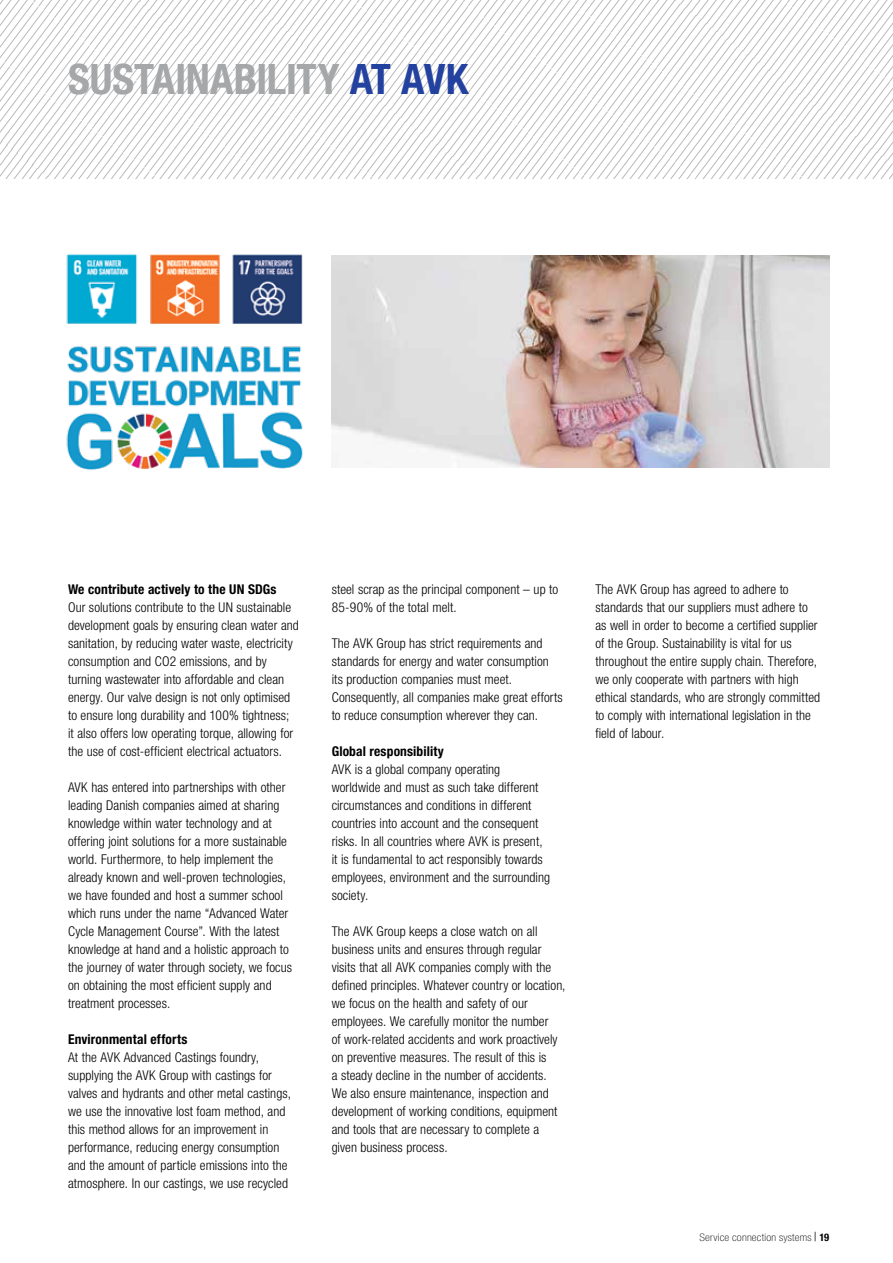
<style>
.page{position:relative;width:893px;height:1263px;background:#fff}
.page>*{position:absolute;margin:0;border:0;box-sizing:border-box;transform-origin:0 0}
.t1{font:700 condensed 42px "Helvetica Neue LT Pro";letter-spacing:-.005em;color:#a5a7a9}
.t2{font:300 condensed 13.5px/18px "Helvetica Neue LT Pro";letter-spacing:.005em;color:#000}
.t3{font:700 condensed 13.5px "Helvetica Neue LT Pro";letter-spacing:.01em;color:#000}
.t4{font:100 condensed 10.5px "Helvetica Neue LT Pro";letter-spacing:.02em;color:#000;scale:1.1 1}
.s1{color:#23419f}
.s2{font-family:"Times New Roman";font-weight:700;font-stretch:normal}
.s3{font-weight:700}
</style>
<div class="page">
<svg style="left:0;top:0;width:893px;height:179px"></svg>
<img style="left:332px;top:255px;width:497px;height:213px">
<img style="left:66px;top:254px;width:237px;height:216px">
<h1 class="t1" style="left:68px;top:53px;width:402px">SUSTAINABILITY <span class="s1">AT AVK</span></h1>
<p class="t3" style="left:68px;top:581px;width:210px">We contribute actively to the UN SDGs</p>
<p class="t2" style="left:68px;top:598px;width:232px">Our solutions contribute to the UN sustainable development goals by ensuring clean water and sanitation, by reducing water waste, electricity consumption and CO2 emissions, and by turning wastewater into affordable and clean energy. Our valve design is not only optimised to ensure long durability and 100% tightness;<br>it also offers low operating torque, allowing for the use of cost-efficient electrical actuators.</p>
<p class="t2" style="left:68px;top:778px;width:226px">AVK has entered into partnerships with other leading Danish companies aimed at sharing knowledge within water technology and at offering joint solutions for a more sustainable world. Furthermore, to help implement the already known and well-proven technologies, we have founded and host a summer school which runs under the name “Advanced Water Cycle Management Course”. With the latest knowledge at hand and a holistic approach to the journey of water through society, we focus on obtaining the most efficient supply and treatment processes.</p>
<p class="t3" style="left:68px;top:1031px;width:121px">Environmental efforts</p>
<p class="t2" style="left:68px;top:1048px;width:224px">At the AVK Advanced Castings foundry, supplying the AVK Group with castings for valves and hydrants and other metal castings, we use the innovative lost foam method, and this method allows for an improvement in performance, reducing energy consumption and the amount of particle emissions into the atmosphere. In our castings, we use recycled</p>
<p class="t2" style="left:332px;top:580px;width:228px">steel scrap as the principal component – up to<br>85-90% of the total melt.</p>
<p class="t2" style="left:332px;top:634px;width:233px">The AVK Group has strict requirements and standards for energy and water consumption its production companies must meet.<br>Consequently, all companies make great efforts to reduce consumption wherever they can.</p>
<p class="t3" style="left:332px;top:743px;width:114px">Global responsibility</p>
<p class="t2" style="left:332px;top:760px;width:220px">AVK is a global company operating worldwide and must as such take different circumstances and conditions in different countries into account and the consequent risks. In all countries where AVK is present, it is fundamental to act responsibly towards employees, environment and the surrounding society.</p>
<p class="t2" style="left:332px;top:922px;width:235px">The AVK Group keeps a close watch on all business units and ensures through regular visits that all AVK companies comply with the defined principles. Whatever country or location, we focus on the health and safety of our employees. We carefully monitor the number<br>of work-related accidents and work proactively on preventive measures. The result of this is<br>a steady decline in the number of accidents.<br>We also ensure maintenance, inspection and development of working conditions, equipment and tools that are necessary to complete a given business process.</p>
<p class="t2" style="left:595px;top:580px;width:226px">The AVK Group has agreed to adhere to standards that our suppliers must adhere to as well in order to become a certified supplier of the Group. Sustainability is vital for us throughout the entire supply chain. Therefore, we only cooperate with partners with high ethical standards, who are strongly committed to comply with international legislation in the field of labour.</p>
<p class="t4" style="left:699px;top:1231px;width:120px">Service connection systems <span class="s2">|</span> <span class="s3">19</span></p>
</div>
